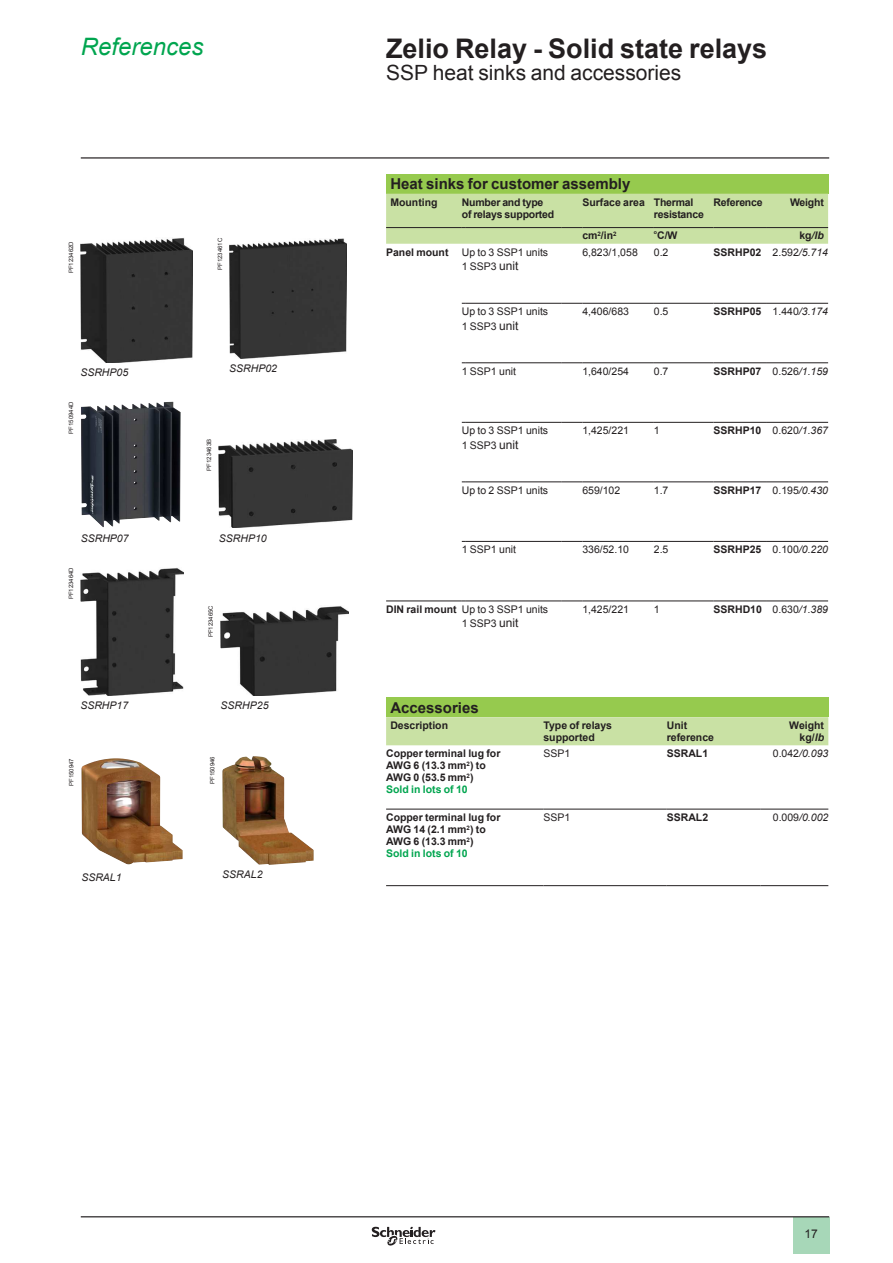
<style>
.page{position:relative;width:893px;height:1263px;background:#fff}
.page>*{position:absolute;margin:0;border:0;box-sizing:border-box;transform-origin:0 0}
.t1{font:700 27px "Arial";color:#231f20}
.t2{font:italic 24px "Arial";color:#00a54f}
.t3{font:21px "Arial";color:#231f20}
.t4{font:700 15px "Arial";color:#231f20}
.t5{font:12px "Arial";color:#231f20}
.t6{font:700 10.5px/12px "Arial";color:#231f20}
.t7{font:10.5px/14.4px "Arial";color:#231f20}
.t8{font:italic 10.5px "Arial";color:#231f20}
.t9{font:700 10.5px/12px "Arial";letter-spacing:-.02em;color:#231f20}
.t10{font:italic 700 10.5px "Arial";color:#231f20}
.t11{font:6px "Arial";color:#231f20}
.t12{font:700 5.25px "Arial";color:#231f20}
.s1{font-style:normal}
.s2{font-size:12px}
.s3{font-weight:400}
.s4{font-weight:400;font-style:italic}
.s5{font-weight:700}
.s6{font-style:italic}
.s7{color:#00a54f}
</style>
<div class="page">
<hr style="left:81px;top:157px;width:748px;height:2px;background:#231f20">
<div style="left:793px;top:1217px;width:36px;height:37px;background:#a7d7b8"></div>
<hr style="left:81px;top:1216px;width:748px;height:1px;background:#231f20">
<svg style="left:372px;top:1226px;width:63px;height:20px"></svg>
<div style="left:386px;top:174px;width:442px;height:20px;background:#96ca4e"></div>
<hr style="left:465px;top:303px;width:96px;height:1px;background:#231f20">
<svg style="left:561px;top:303px;width:21px;height:1px"></svg>
<hr style="left:465px;top:363px;width:96px;height:1px;background:#231f20">
<svg style="left:561px;top:363px;width:21px;height:1px"></svg>
<hr style="left:465px;top:422px;width:96px;height:1px;background:#231f20">
<svg style="left:561px;top:422px;width:21px;height:1px"></svg>
<hr style="left:465px;top:541px;width:96px;height:1px;background:#231f20">
<svg style="left:561px;top:541px;width:21px;height:1px"></svg>
<hr style="left:465px;top:482px;width:96px;height:1px;background:#231f20">
<svg style="left:561px;top:482px;width:21px;height:1px"></svg>
<hr style="left:582px;top:303px;width:72px;height:1px;background:#231f20">
<hr style="left:654px;top:303px;width:60px;height:1px;background:#231f20">
<hr style="left:714px;top:303px;width:52px;height:1px;background:#231f20">
<hr style="left:766px;top:303px;width:62px;height:1px;background:#231f20">
<hr style="left:582px;top:363px;width:72px;height:1px;background:#231f20">
<hr style="left:654px;top:363px;width:60px;height:1px;background:#231f20">
<hr style="left:714px;top:363px;width:52px;height:1px;background:#231f20">
<hr style="left:766px;top:363px;width:62px;height:1px;background:#231f20">
<hr style="left:582px;top:422px;width:72px;height:1px;background:#231f20">
<hr style="left:654px;top:422px;width:60px;height:1px;background:#231f20">
<hr style="left:714px;top:422px;width:52px;height:1px;background:#231f20">
<hr style="left:766px;top:422px;width:62px;height:1px;background:#231f20">
<hr style="left:582px;top:482px;width:72px;height:1px;background:#231f20">
<hr style="left:654px;top:482px;width:60px;height:1px;background:#231f20">
<hr style="left:714px;top:482px;width:52px;height:1px;background:#231f20">
<hr style="left:766px;top:482px;width:62px;height:1px;background:#231f20">
<hr style="left:582px;top:541px;width:72px;height:1px;background:#231f20">
<hr style="left:654px;top:541px;width:60px;height:1px;background:#231f20">
<hr style="left:714px;top:541px;width:52px;height:1px;background:#231f20">
<hr style="left:766px;top:541px;width:62px;height:1px;background:#231f20">
<div style="left:386px;top:194px;width:442px;height:50px;background:#c9e1a4"></div>
<hr style="left:582px;top:227px;width:72px;height:1px;background:#231f20">
<hr style="left:654px;top:227px;width:60px;height:1px;background:#231f20">
<hr style="left:714px;top:227px;width:52px;height:1px;background:#231f20">
<hr style="left:766px;top:227px;width:62px;height:1px;background:#231f20">
<hr style="left:386px;top:601px;width:76px;height:1px;background:#231f20">
<hr style="left:465px;top:601px;width:96px;height:1px;background:#231f20">
<svg style="left:561px;top:601px;width:21px;height:1px"></svg>
<hr style="left:582px;top:601px;width:72px;height:1px;background:#231f20">
<hr style="left:654px;top:601px;width:60px;height:1px;background:#231f20">
<hr style="left:714px;top:601px;width:52px;height:1px;background:#231f20">
<hr style="left:766px;top:601px;width:62px;height:1px;background:#231f20">
<div style="left:386px;top:698px;width:442px;height:19px;background:#96ca4e"></div>
<div style="left:386px;top:717px;width:442px;height:28px;background:#c9e1a4"></div>
<hr style="left:386px;top:809px;width:157px;height:1px;background:#231f20">
<hr style="left:386px;top:885px;width:157px;height:1px;background:#231f20">
<hr style="left:543px;top:809px;width:124px;height:1px;background:#231f20">
<hr style="left:543px;top:885px;width:124px;height:1px;background:#231f20">
<hr style="left:667px;top:809px;width:93px;height:1px;background:#231f20">
<hr style="left:667px;top:885px;width:93px;height:1px;background:#231f20">
<hr style="left:760px;top:809px;width:68px;height:1px;background:#231f20">
<hr style="left:760px;top:885px;width:68px;height:1px;background:#231f20">
<img style="left:229px;top:238px;width:117px;height:120px">
<img style="left:80px;top:238px;width:112px;height:124px">
<img style="left:219px;top:439px;width:134px;height:89px">
<img style="left:81px;top:402px;width:100px;height:125px">
<img style="left:80px;top:568px;width:103px;height:128px">
<img style="left:221px;top:606px;width:128px;height:89px">
<img style="left:222px;top:756px;width:92px;height:109px">
<img style="left:81px;top:758px;width:102px;height:106px">
<h2 class="t2" style="left:81px;top:38px;width:124px">References</h2>
<h1 class="t1" style="left:386px;top:38px;width:383px">Zelio Relay - Solid state relays</h1>
<h3 class="t3" style="left:386px;top:65px;width:297px">SSP heat sinks and accessories</h3>
<p class="t11" style="left:69px;top:273px;width:34px;rotate:-90deg">PF123462D</p>
<p class="t8" style="left:80px;top:368px;width:49px">SSRHP05</p>
<p class="t11" style="left:218px;top:270px;width:34px;rotate:-90deg">PF123461C</p>
<p class="t8" style="left:229px;top:364px;width:49px">SSRHP02</p>
<h3 class="t4" style="left:390px;top:179px;width:242px">Heat sinks for customer assembly</h3>
<p class="t6" style="left:390px;top:197px;width:49px">Mounting</p>
<p class="t9" style="left:462px;top:197px;width:94px">Number and type of relays supported</p>
<p class="t9" style="left:654px;top:197px;width:52px;text-indent:-71px">Surface area Thermal resistance</p>
<p class="t9" style="left:714px;top:197px;width:51px">Reference</p>
<p class="t6" style="left:790px;top:197px;width:35px">Weight</p>
<p class="t6" style="left:582px;top:231px;width:36px">cm<sup>2</sup>/in<sup>2</sup></p>
<p class="t12" style="left:654px;top:230px;width:5px">o</p>
<p class="t6" style="left:657px;top:231px;width:22px">C/W</p>
<p class="t10" style="left:799px;top:232px;width:26px"><span class="s1">kg</span>/lb</p>
<p class="t6" style="left:386px;top:247px;width:64px">Panel mount</p>
<p class="t7" style="left:462px;top:246px;width:88px">Up to 3 SSP1 units<br>1 SSP3 <span class="s2">unit</span></p>
<p class="t7" style="left:582px;top:246px;width:57px">6,823/1,058</p>
<p class="t7" style="left:654px;top:246px;width:16px">0 .2</p>
<p class="t6" style="left:714px;top:247px;width:116px">SSRHP02 <span class="s3">2 .592</span><span class="s4">/5.714</span></p>
<p class="t7" style="left:462px;top:305px;width:88px">Up to 3 SSP1 units<br>1 SSP3 <span class="s2">unit</span></p>
<p class="t7" style="left:582px;top:305px;width:48px">4,406/683</p>
<p class="t7" style="left:654px;top:305px;width:16px">0 .5</p>
<p class="t6" style="left:714px;top:306px;width:116px">SSRHP05 <span class="s3">1 .440</span><span class="s4">/3.174</span></p>
<p class="t7" style="left:462px;top:365px;width:56px">1 SSP1 unit</p>
<p class="t7" style="left:582px;top:365px;width:48px">1,640/254</p>
<p class="t7" style="left:654px;top:365px;width:16px">0 .7</p>
<p class="t6" style="left:714px;top:366px;width:116px">SSRHP07 <span class="s3">0 .526</span><span class="s4">/1.159</span></p>
<p class="t11" style="left:69px;top:434px;width:34px;rotate:-90deg">PF150944D</p>
<p class="t11" style="left:207px;top:471px;width:33px;rotate:-90deg">PF123463B</p>
<p class="t7" style="left:462px;top:424px;width:88px">Up to 3 SSP1 units<br>1 SSP3 <span class="s2">unit</span></p>
<p class="t7" style="left:582px;top:424px;width:48px">1,425/221</p>
<p class="t7" style="left:654px;top:424px;width:7px">1</p>
<p class="t6" style="left:714px;top:425px;width:116px">SSRHP10 <span class="s3">0 .620</span><span class="s4">/1.367</span></p>
<p class="t7" style="left:462px;top:484px;width:88px">Up to 2 SSP1 units</p>
<p class="t7" style="left:582px;top:484px;width:39px">659/102</p>
<p class="t7" style="left:654px;top:484px;width:16px">1 .7</p>
<p class="t6" style="left:714px;top:485px;width:116px">SSRHP17 <span class="s3">0 .195</span><span class="s4">/0.430</span></p>
<p class="t8" style="left:81px;top:534px;width:49px">SSRHP07</p>
<p class="t8" style="left:219px;top:534px;width:49px">SSRHP10</p>
<p class="t7" style="left:462px;top:543px;width:56px">1 SSP1 unit</p>
<p class="t7" style="left:582px;top:543px;width:48px">336/52 .10</p>
<p class="t7" style="left:654px;top:543px;width:16px">2 .5</p>
<p class="t6" style="left:714px;top:545px;width:116px">SSRHP25 <span class="s3">0 .100</span><span class="s4">/0.220</span></p>
<p class="t11" style="left:69px;top:599px;width:34px;rotate:-90deg">PF123464D</p>
<p class="t11" style="left:209px;top:637px;width:34px;rotate:-90deg">PF123465C</p>
<p class="t7" style="left:462px;top:603px;width:88px;text-indent:-76px"><span class="s5">DIN rail mount</span> Up to 3 SSP1 units<br>1 SSP3 <span class="s2">unit</span></p>
<p class="t7" style="left:582px;top:603px;width:48px">1,425/221</p>
<p class="t7" style="left:654px;top:603px;width:7px">1</p>
<p class="t6" style="left:714px;top:604px;width:116px">SSRHD10 <span class="s3">0 .630</span><span class="s4">/1.389</span></p>
<p class="t8" style="left:80px;top:702px;width:49px">SSRHP17</p>
<p class="t11" style="left:69px;top:786px;width:29px;rotate:-90deg">PF150947</p>
<p class="t8" style="left:221px;top:702px;width:49px">SSRHP25</p>
<p class="t11" style="left:210px;top:784px;width:29px;rotate:-90deg">PF150946</p>
<h3 class="t4" style="left:390px;top:702px;width:90px">Accessories</h3>
<p class="t6" style="left:390px;top:720px;width:59px">Description</p>
<p class="t6" style="left:543px;top:720px;width:70px">Type of relays supported</p>
<p class="t6" style="left:667px;top:720px;width:49px">Unit reference</p>
<p class="t6" style="left:789px;top:720px;width:36px;text-align:right">Weight kg/<span class="s6">lb</span></p>
<p class="t6" style="left:386px;top:748px;width:116px">Copper terminal lug for<br>AWG 6 (13.3 mm<sup>2</sup>) to<br>AWG 0 (53.5 mm<sup>2</sup>)<br><span class="s7">Sold in lots of 10</span></p>
<p class="t7" style="left:543px;top:747px;width:28px">SSP1</p>
<p class="t6" style="left:667px;top:748px;width:43px">SSRAL1</p>
<p class="t8" style="left:773px;top:749px;width:57px"><span class="s1">0 .042</span>/0.093</p>
<p class="t6" style="left:386px;top:812px;width:116px">Copper terminal lug for<br>AWG 14 (2.1 mm<sup>2</sup>) to<br>AWG 6 (13.3 mm<sup>2</sup>)<br><span class="s7">Sold in lots of 10</span></p>
<p class="t7" style="left:543px;top:811px;width:28px">SSP1</p>
<p class="t6" style="left:667px;top:812px;width:43px">SSRAL2</p>
<p class="t8" style="left:773px;top:813px;width:57px"><span class="s1">0 .009</span>/0.002</p>
<p class="t8" style="left:81px;top:873px;width:42px">SSRAL1</p>
<p class="t8" style="left:222px;top:871px;width:42px">SSRAL2</p>
<p class="t5" style="left:804px;top:1229px;width:15px">17</p>
</div>
